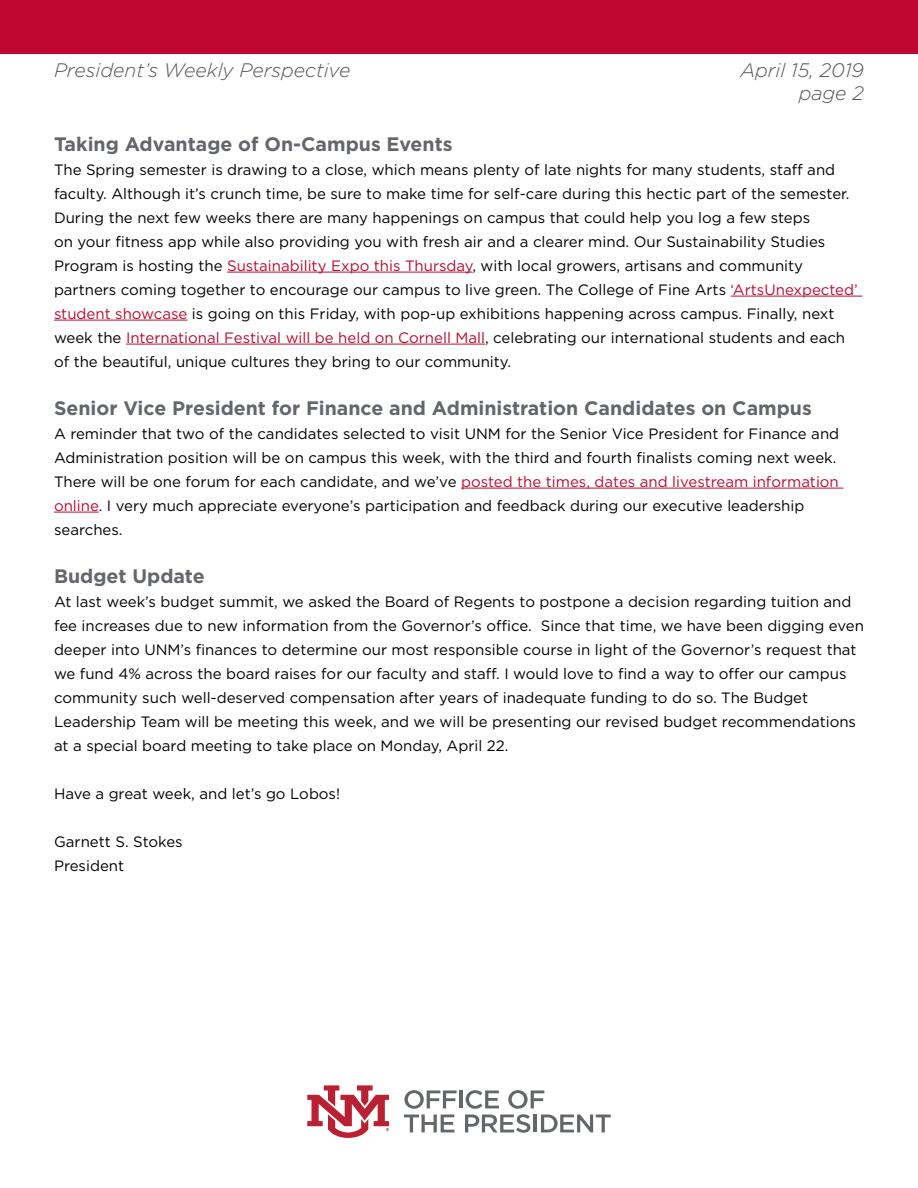
<style>
.page{position:relative;width:918px;height:1188px;background:#fff}
.page>*{position:absolute;margin:0;border:0;box-sizing:border-box;transform-origin:0 0}
.t1{font:700 19.5px "Gotham";color:#63666a}
.t2{font:italic 300 19.5px/23.4px "Gotham";color:#52555b;text-align:right}
.t3{font:15px/24px "Gotham";color:#000}
.s1{color:#ba0c2f}
</style>
<div class="page">
<hr style="left:227px;top:272px;width:245px;height:1px;background:#ba0c2f">
<hr style="left:731px;top:296px;width:131px;height:1px;background:#ba0c2f">
<hr style="left:54px;top:320px;width:133px;height:1px;background:#ba0c2f">
<hr style="left:126px;top:344px;width:359px;height:1px;background:#ba0c2f">
<hr style="left:461px;top:488px;width:382px;height:1px;background:#ba0c2f">
<hr style="left:54px;top:512px;width:45px;height:1px;background:#ba0c2f">
<div style="left:0;top:0;width:918px;height:53px;background:#c00630"></div>
<svg style="left:404px;top:1090px;width:53px;height:19px"></svg>
<hr style="left:459px;top:1090px;width:4px;height:18px;background:#63676b">
<svg style="left:404px;top:1115px;width:50px;height:17px"></svg>
<svg style="left:465px;top:1090px;width:146px;height:43px"></svg>
<svg style="left:307px;top:1085px;width:82px;height:53px"></svg>
<h1 class="t2" style="left:54px;top:58px;width:298px">President’s Weekly Perspective</h1>
<h1 class="t2" style="left:740px;top:58px;width:125px">April 15, 2019 page 2</h1>
<h1 class="t1" style="left:54px;top:131px;width:400px">Taking Advantage of On-Campus Events</h1>
<p class="t3" style="left:54px;top:157px;width:805px">The Spring semester is drawing to a close, which means plenty of late nights for many students, staff and faculty. Although it’s crunch time, be sure to make time for self-care during this hectic part of the semester.<br>During the next few weeks there are many happenings on campus that could help you log a few steps<br>on your fitness app while also providing you with fresh air and a clearer mind. Our Sustainability Studies Program is hosting the <span class="s1">Sustainability Expo this Thursday</span>, with local growers, artisans and community partners coming together to encourage our campus to live green. The College of Fine Arts <span class="s1">‘ArtsUnexpected’ student showcase</span> is going on this Friday, with pop-up exhibitions happening across campus. Finally, next week the <span class="s1">International Festival will be held on Cornell Mall</span>, celebrating our international students and each of the beautiful, unique cultures they bring to our community.</p>
<h1 class="t1" style="left:54px;top:395px;width:759px">Senior Vice President for Finance and Administration Candidates on Campus</h1>
<p class="t3" style="left:54px;top:421px;width:787px">A reminder that two of the candidates selected to visit UNM for the Senior Vice President for Finance and Administration position will be on campus this week, with the third and fourth finalists coming next week.<br>There will be one forum for each candidate, and we’ve <span class="s1">posted the times, dates and livestream information online</span>. I very much appreciate everyone’s participation and feedback during our executive leadership searches.</p>
<h1 class="t1" style="left:54px;top:563px;width:152px">Budget Update</h1>
<p class="t3" style="left:54px;top:589px;width:811px">At last week’s budget summit, we asked the Board of Regents to postpone a decision regarding tuition and fee increases due to new information from the Governor’s office. Since that time, we have been digging even deeper into UNM’s finances to determine our most responsible course in light of the Governor’s request that we fund 4% across the board raises for our faculty and staff. I would love to find a way to offer our campus community such well-deserved compensation after years of inadequate funding to do so. The Budget Leadership Team will be meeting this week, and we will be presenting our revised budget recommendations at a special board meeting to take place on Monday, April 22.</p>
<p class="t3" style="left:54px;top:781px;width:288px">Have a great week, and let’s go Lobos!</p>
<p class="t3" style="left:54px;top:829px;width:130px">Garnett S. Stokes<br>President</p>
</div>
